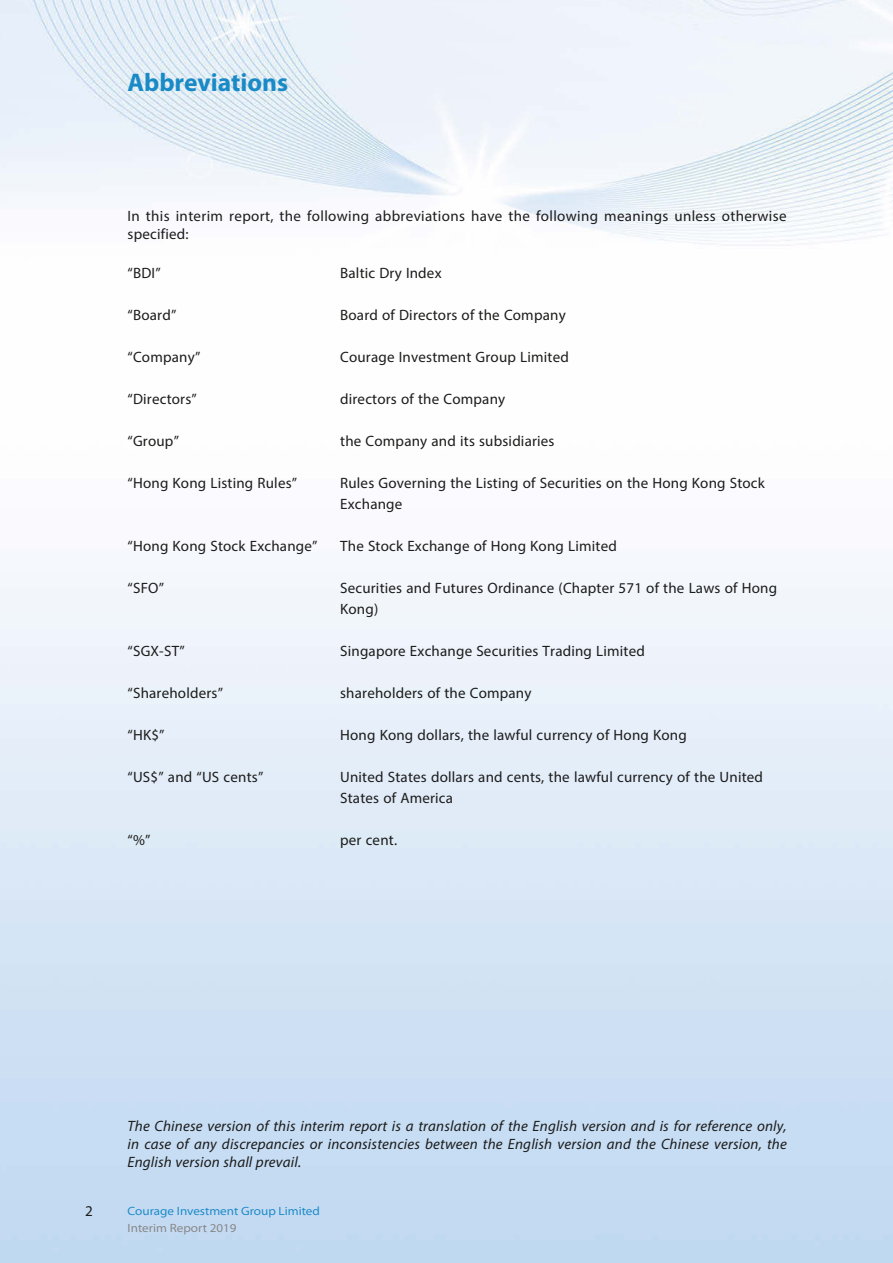
<style>
.page{position:relative;width:893px;height:1263px;background:#fff}
.page>*{position:absolute;margin:0;border:0;box-sizing:border-box;transform-origin:0 0}
.t1{font:700 25.5px "Myriad Pro";color:#1a8ac7}
.t2{font:15px/21px "Myriad Pro";letter-spacing:.015em;color:#1c1c1b}
.t3{font:italic 15px/18px "Myriad Pro";letter-spacing:.01em;color:#1c1c1b;text-align:justify}
.t4{font:semi-expanded 12px "Myriad Pro";color:#1a8ac7}
.t5{font:semi-expanded 12px "Myriad Pro";color:#878787}
</style>
<div class="page">
<img style="left:0;top:0;width:893px;height:1263px">
<h1 class="t1" style="left:128px;top:66px;width:162px">Abbreviations</h1>
<p class="t2" style="left:128px;top:207px;width:660px;line-height:18px">In this interim report, the following abbreviations have the following meanings unless otherwise specified:</p>
<p class="t2" style="left:128px;top:262px;width:35px">“BDI”</p>
<p class="t2" style="left:340px;top:262px;width:103px">Baltic Dry Index</p>
<p class="t2" style="left:128px;top:304px;width:50px">“Board”</p>
<p class="t2" style="left:340px;top:304px;width:227px">Board of Directors of the Company</p>
<p class="t2" style="left:128px;top:346px;width:74px">“Company”</p>
<p class="t2" style="left:340px;top:346px;width:230px">Courage Investment Group Limited</p>
<p class="t2" style="left:128px;top:388px;width:71px">“Directors”</p>
<p class="t2" style="left:340px;top:388px;width:167px">directors of the Company</p>
<p class="t2" style="left:128px;top:430px;width:53px">“Group”</p>
<p class="t2" style="left:340px;top:430px;width:216px">the Company and its subsidiaries</p>
<p class="t2" style="left:128px;top:472px;width:171px">“Hong Kong Listing Rules”</p>
<p class="t2" style="left:340px;top:472px;width:426px">Rules Governing the Listing of Securities on the Hong Kong Stock<br>Exchange</p>
<p class="t2" style="left:128px;top:535px;width:191px">“Hong Kong Stock Exchange”</p>
<p class="t2" style="left:340px;top:535px;width:278px">The Stock Exchange of Hong Kong Limited</p>
<p class="t2" style="left:128px;top:577px;width:38px">“SFO”</p>
<p class="t2" style="left:340px;top:577px;width:438px">Securities and Futures Ordinance (Chapter 571 of the Laws of Hong<br>Kong)</p>
<p class="t2" style="left:128px;top:640px;width:59px">“SGX-ST”</p>
<p class="t2" style="left:340px;top:640px;width:306px">Singapore Exchange Securities Trading Limited</p>
<p class="t2" style="left:128px;top:682px;width:97px">“Shareholders”</p>
<p class="t2" style="left:340px;top:682px;width:193px">shareholders of the Company</p>
<p class="t2" style="left:128px;top:724px;width:39px">“HK$”</p>
<p class="t2" style="left:340px;top:724px;width:348px">Hong Kong dollars, the lawful currency of Hong Kong</p>
<p class="t2" style="left:128px;top:766px;width:137px">“US$” and “US cents”</p>
<p class="t2" style="left:340px;top:766px;width:424px">United States dollars and cents, the lawful currency of the United<br>States of America</p>
<p class="t2" style="left:128px;top:829px;width:24px">“%”</p>
<p class="t2" style="left:340px;top:829px;width:58px">per cent.</p>
<p class="t2" style="left:85px;top:1201px;width:9px">2</p>
<p class="t3" style="left:128px;top:1116px;width:661px">The Chinese version of this interim report is a translation of the English version and is for reference only, in case of any discrepancies or inconsistencies between the English version and the Chinese version, the English version shall prevail.</p>
<p class="t4" style="left:128px;top:1204px;width:194px">Courage Investment Group Limited</p>
<p class="t5" style="left:128px;top:1221px;width:110px">Interim Report 2019</p>
</div>
